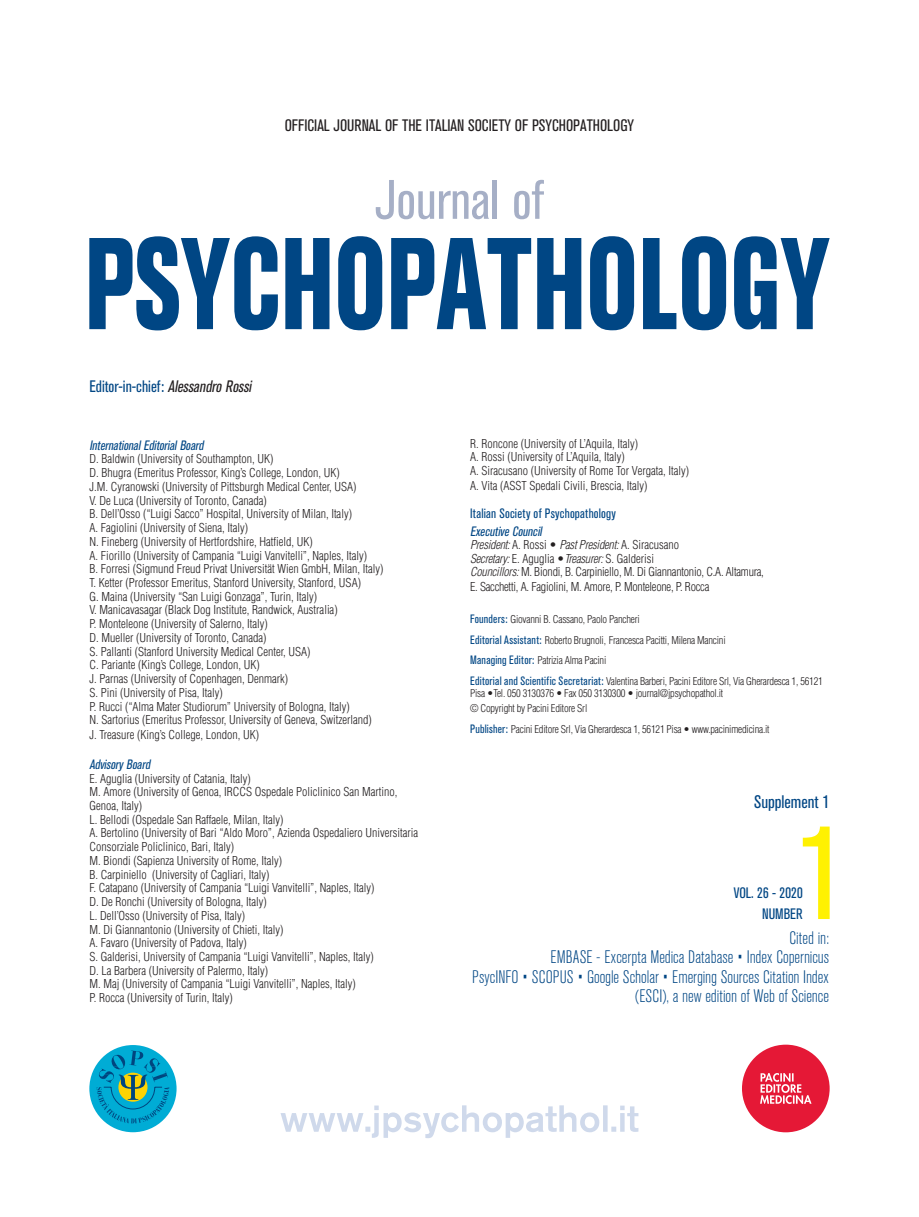
<style>
.page{position:relative;width:919px;height:1217px;background:#fff}
.page>*{position:absolute;margin:0;border:0;box-sizing:border-box;transform-origin:0 0}
.t1{font:condensed 54.9px "Akzidenz Grotesk BQ";color:#a6afc6}
.t2{font:300 condensed 18px/19.5px "Akzidenz Grotesk BQ";color:#004684;text-align:right}
.t3{font:condensed 18px "Akzidenz Grotesk BQ";color:#004684}
.t4{font:condensed 16.5px "Akzidenz Grotesk BQ";color:#231f20}
.t5{font:condensed 16.5px "Akzidenz Grotesk BQ";color:#004684}
.t6{font:condensed 15px/20.7px "Akzidenz Grotesk BQ";color:#004684;text-align:right}
.t7{font:italic condensed 13.5px "Akzidenz Grotesk BQ";color:#004684}
.t8{font:condensed 13.5px "Akzidenz Grotesk BQ";letter-spacing:.015em;color:#004684}
.t9{font:300 condensed 12px/13.6px "Helvetica LT Std";color:#231f20}
.t10{font:300 condensed 12px/13.5px "Helvetica LT Std";letter-spacing:-.02em;color:#231f20}
.t11{font:300 condensed 10.5px/20.4px "Helvetica LT Std";letter-spacing:-.02em;color:#231f20}
.s1{font-style:italic;color:#231f20}
.s2{font-style:italic}
.s3{font-family:"Akzidenz Grotesk BQ";font-weight:400;font-size:12px;color:#004684}
</style>
<div class="page">
<div style="left:742px;top:1044px;width:87px;height:87px;background:#e51836;border-radius:50%"></div>
<svg style="left:760px;top:1073px;width:51px;height:30px"></svg>
<div style="left:89px;top:1044px;width:87px;height:87px;background:#00acd5;border-radius:50%"></div>
<svg style="left:96px;top:1050px;width:73px;height:73px"></svg>
<svg style="left:280px;top:1105px;width:358px;height:32px"></svg>
<svg style="left:89px;top:236px;width:740px;height:94px;fill:#004684"></svg>
<svg style="left:802px;top:826px;width:27px;height:92px"></svg>
<h3 class="t4" style="left:285px;top:116px;width:351px">OFFICIAL JOURNAL OF THE ITALIAN SOCIETY OF PSYCHOPATHOLOGY</h3>
<h3 class="t5" style="left:89px;top:377px;width:167px">Editor-in-chief: <span class="s1">AlessandroRossi</span></h3>
<h1 class="t1" style="left:374px;top:169px;width:171px">Journal of</h1>
<p class="t7" style="left:89px;top:437px;width:118px">InternationalEditorialBoard</p>
<p class="t9" style="left:89px;top:452px;width:295px">D. Baldwin (University of Southampton, UK)<br>D. Bhugra (Emeritus Professor, King’s College, London, UK)<br>J.M. Cyranowski (University of Pittsburgh Medical Center, USA)<br>V. De Luca (University of Toronto, Canada)<br>B. Dell’Osso (“Luigi Sacco” Hospital, University of Milan, Italy)<br>A. Fagiolini (University of Siena, Italy)<br>N. Fineberg (University of Hertfordshire, Hatfield, UK)<br>A. Fiorillo (University of Campania “Luigi Vanvitelli”, Naples, Italy)<br>B. Forresi (Sigmund Freud Privat Universität Wien GmbH, Milan, Italy)<br>T. Ketter (Professor Emeritus, Stanford University, Stanford, USA)<br>G. Maina (University “San Luigi Gonzaga”, Turin, Italy)<br>V. Manicavasagar (Black Dog Institute, Randwick, Australia)<br>P. Monteleone (University of Salerno, Italy)<br>D. Mueller (University of Toronto, Canada)<br>S. Pallanti (Stanford University Medical Center, USA)<br>C. Pariante (King’s College, London, UK)<br>J. Parnas (University of Copenhagen, Denmark)<br>S. Pini (University of Pisa, Italy)<br>P. Rucci (“Alma Mater Studiorum” University of Bologna, Italy)<br>N. Sartorius (Emeritus Professor, University of Geneva, Switzerland)</p>
<p class="t9" style="left:89px;top:728px;width:171px">J. Treasure (King’s College, London, UK)</p>
<p class="t7" style="left:89px;top:756px;width:65px">AdvisoryBoard</p>
<p class="t9" style="left:89px;top:771px;width:330px">E. Aguglia (University of Catania, Italy)<br>M. Amore (University of Genoa, IRCCS Ospedale Policlinico San Martino, Genoa, Italy)<br>L. Bellodi (Ospedale San Raffaele, Milan, Italy)<br>A. Bertolino (University of Bari “Aldo Moro”, Azienda Ospedaliero Universitaria Consorziale Policlinico, Bari, Italy)<br>M. Biondi (Sapienza University of Rome, Italy)<br>B. Carpiniello (University of Cagliari, Italy)<br>F. Catapano (University of Campania “Luigi Vanvitelli”, Naples, Italy)<br>D. De Ronchi (University of Bologna, Italy)<br>L. Dell’Osso (University of Pisa, Italy)<br>M. Di Giannantonio (University of Chieti, Italy)<br>A. Favaro (University of Padova, Italy)<br>S. Galderisi, University of Campania “Luigi Vanvitelli”, Naples, Italy)<br>D. La Barbera (University of Palermo, Italy)<br>M. Maj (University of Campania “Luigi Vanvitelli”, Naples, Italy)<br>P. Rocca (University of Turin, Italy)</p>
<p class="t9" style="left:470px;top:436px;width:220px">R. Roncone (University of L’Aquila, Italy)<br>A. Rossi (University of L’Aquila, Italy)<br>A. Siracusano (University of Rome Tor Vergata, Italy)</p>
<p class="t9" style="left:470px;top:478px;width:179px">A. Vita (ASST Spedali Civili, Brescia, Italy)</p>
<p class="t8" style="left:470px;top:505px;width:147px">Italian Society of Psychopathology</p>
<p class="t7" style="left:470px;top:523px;width:76px">ExecutiveCouncil</p>
<p class="t10" style="left:470px;top:538px;width:295px"><span class="s2">President:</span> A. Rossi • <span class="s2">Past President:</span> A. Siracusano<br><span class="s2">Secretary:</span> E. Aguglia •<span class="s2">Treasurer:</span> S. Galderisi<br><span class="s2">Councillors:</span> M. Biondi, B. Carpiniello, M. Di Giannantonio, C.A. Altamura,</p>
<p class="t10" style="left:470px;top:580px;width:241px">E. Sacchetti, A. Fagiolini, M. Amore, P. Monteleone, P. Rocca</p>
<p class="t11" style="left:470px;top:609px;width:354px"><span class="s3">Founders:</span> Giovanni B. Cassano, Paolo Pancheri<br><span class="s3">Editorial Assistant:</span> Roberto Brugnoli, Francesca Pacitti, Milena Mancini<br><span class="s3">Managing Editor:</span> Patrizia Alma Pacini<br><span class="s3">Editorial and Scientific Secretariat:</span> Valentina Barberi, Pacini Editore Srl, Via Gherardesca 1, 56121</p>
<p class="t11" style="left:470px;top:684px;width:255px;line-height:15.8px">Pisa •Tel. 050 3130376 • Fax 050 3130300 • journal@jpsychopathol.it © Copyright by Pacini Editore Srl</p>
<p class="t11" style="left:470px;top:718px;width:301px"><span class="s3">Publisher:</span> Pacini Editore Srl, Via Gherardesca 1, 56121 Pisa • www.pacinimedicina.it</p>
<h2 class="t3" style="left:754px;top:791px;width:77px">Supplement 1</h2>
<p class="t6" style="left:733px;top:882px;width:70px">VOL. 26 - 2020<br>NUMBER</p>
<h2 class="t2" style="left:472px;top:927px;width:358px">Cited in:<br>EMBASE - Excerpta Medica Database • Index Copernicus<br>PsycINFO • SCOPUS • Google Scholar • Emerging Sources Citation Index (ESCI), a new edition of Web of Science</h2>
</div>
